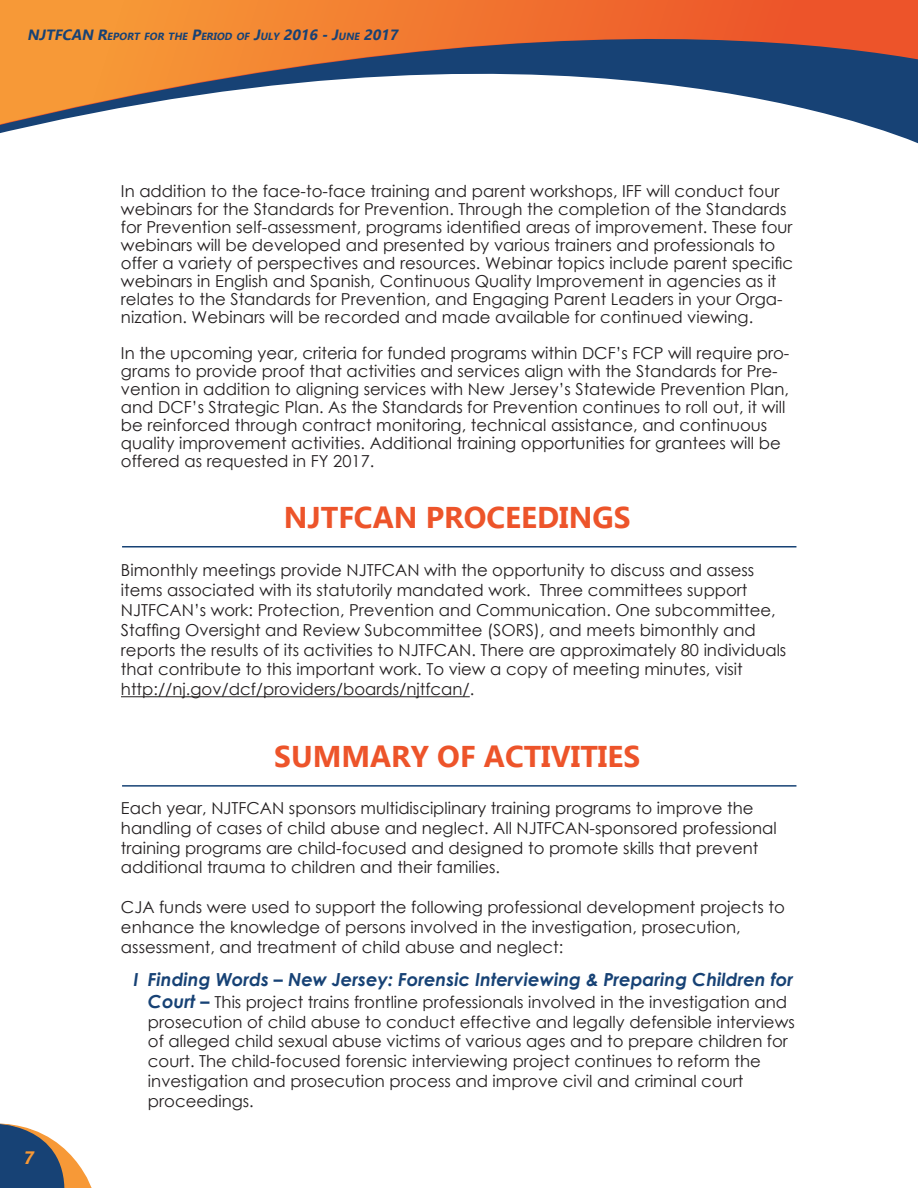
<style>
.page{position:relative;width:918px;height:1188px;background:#fff}
.page>*{position:absolute;margin:0;border:0;box-sizing:border-box;transform-origin:0 0}
.t1{font:700 30px "Ebrima";color:#ed542a}
.t2{font:italic 700 18px "Century Gothic";color:#174275}
.t3{font:italic 700 18px "Ebrima";color:#f79937}
.t4{font:16.5px/19.8px "Century Gothic";color:#231f20}
.t5{font:italic 700 10.35px "Ebrima";color:#174275}
.s1{font-size:14.85px}
.s2{font-weight:700;font-style:italic;font-size:18px;color:#174275}
</style>
<div class="page">
<svg style="left:0;top:0;width:918px;height:130px"></svg>
<hr style="left:121px;top:696px;width:349px;height:1px;background:#231f20">
<hr style="left:122px;top:546px;width:674px;height:2px;background:#174275">
<hr style="left:122px;top:785px;width:674px;height:2px;background:#174275">
<svg style="left:0;top:1123px;width:92px;height:65px"></svg>
<p class="t5" style="left:27px;top:29px;width:376px"><span class="s1">NJTFCAN R</span>EPORT FOR THE <span class="s1">P</span>ERIOD OF <span class="s1">J</span>ULY <span class="s1">2016 -J</span>UN E <span class="s1">2017</span></p>
<p class="t4" style="left:121px;top:181px;width:674px;line-height:18px">In addition to the face-to-face training and parent workshops, IFF will conduct four webinars for the Standards for Prevention. Through the completion of the Standards for Prevention self-assessment, programs identified areas of improvement. These four webinars will be developed and presented by various trainers and professionals to offer a variety of perspectives and resources. Webinar topics include parent specific webinars in English and Spanish, Continuous Quality Improvement in agencies as it relates to the Standards for Prevention, and Engaging Parent Leaders in your Orga&shy;nization. Webinars will be recorded and made available for continued viewing.</p>
<p class="t4" style="left:121px;top:343px;width:670px;line-height:18px">In the upcoming year, criteria for funded programs within DCF’s FCP will require pro&shy;grams to provide proof that activities and services align with the Standards for Pre&shy;vention in addition to aligning services with New Jersey’s Statewide Prevention Plan, and DCF’s Strategic Plan. As the Standards for Prevention continues to roll out, it will be reinforced through contract monitoring, technical assistance, and continuous quality improvement activities. Additional training opportunities for grantees will be offered as requested in FY 2017.</p>
<h1 class="t1" style="left:284px;top:495px;width:348px">NJTFCAN PROCEEDINGS</h1>
<p class="t4" style="left:121px;top:560px;width:667px">Bimonthly meetings provide NJTFCAN with the opportunity to discuss and assess items associated with its statutorily mandated work. Three committees support NJTFCAN’s work: Protection, Prevention and Communication. One subcommittee, Staffing Oversight and Review Subcommittee (SORS), and meets bimonthly and reports the results of its activities to NJTFCAN. There are approximately 80 individuals that contribute to this important work. To view a copy of meeting minutes, visit http://nj.gov/dcf/providers/boards/njtfcan/.</p>
<h1 class="t1" style="left:274px;top:734px;width:368px">SUMMARY OF ACTIVITIES</h1>
<p class="t3" style="left:23px;top:1144px;width:17px">7</p>
<p class="t4" style="left:121px;top:798px;width:657px">Each year, NJTFCAN sponsors multidisciplinary training programs to improve the handling of cases of child abuse and neglect. All NJTFCAN-sponsored professional training programs are child-focused and designed to promote skills that prevent additional trauma to children and their families.</p>
<p class="t4" style="left:121px;top:897px;width:665px">CJA funds were used to support the following professional development projects to enhance the knowledge of persons involved in the investigation, prosecution, assessment, and treatment of child abuse and neglect:</p>
<p class="t2" style="left:148px;top:966px;width:647px">Finding Words – New Jersey: Forensic Interviewing &amp; Preparing Children for</p>
<p class="t4" style="left:148px;top:992px;width:648px"><span class="s2">Court –</span> This project trains frontline professionals involved in the investigation and prosecution of child abuse to conduct effective and legally defensible interviews of alleged child sexual abuse victims of various ages and to prepare children for court. The child-focused forensic interviewing project continues to reform the investigation and prosecution process and improve civil and criminal court proceedings.</p>
<p class="t2" style="left:134px;top:965px;width:7px">I</p>
</div>
